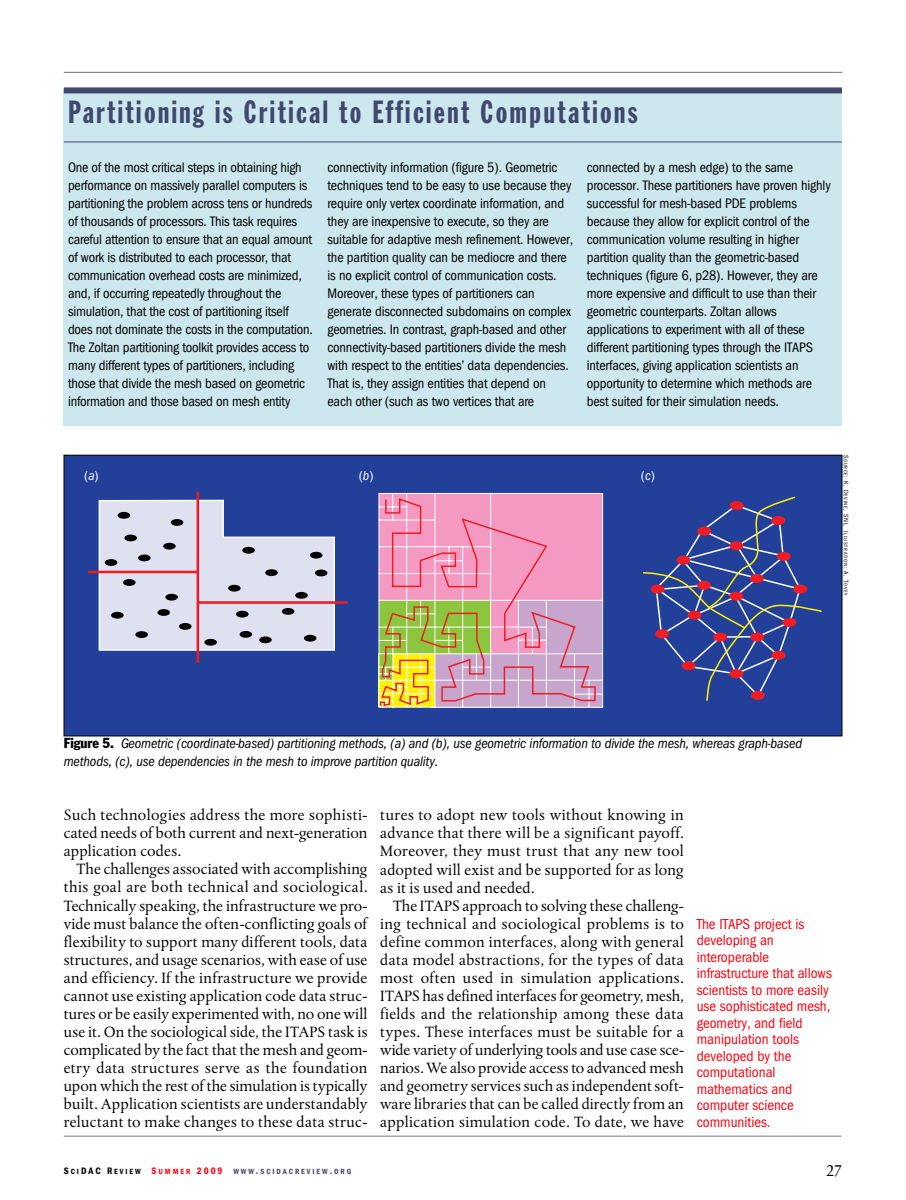
<style>
.page{position:relative;width:906px;height:1200px;background:#fff}
.page>*{position:absolute;margin:0;border:0;box-sizing:border-box;transform-origin:0 0}
.t1{font:31.5px "Franklin Gothic Extra Cond";letter-spacing:.08em;color:#3f486d}
.t2{font:16.5px "Albertina";color:#000}
.t3{font:15.75px/18px "Albertina";letter-spacing:.01em;color:#000;text-align:justify}
.t4{font:15px/16.5px "Franklin Got Cd Io P";color:#ff000f}
.t5{font:14.25px/18px "Franklin Got Cd Io P";letter-spacing:-.01em;color:#000}
.t6{font:italic 14.25px/18px "Franklin Got Cd Io P";letter-spacing:-.01em;color:#000}
.t7{font:13.5px "Franklin Got Cd Io P Book+AIUQAG";color:#fff}
.t8{font:600 7.8px "Franklin Got Cd Io P";letter-spacing:.25em;color:#3f486d}
.t9{font:5.4px "Franklin Got Cd Io P";letter-spacing:.125em;color:#000}
.s1{font-family:"Franklin Got Cd Io P Book Italic+LEFTPZ"}
.s2{font-size:6.75px}
.s3{font-family:"Franklin Gothic";font-style:normal;font-stretch:condensed}
.s4{font-size:9.75px;color:#000}
.s5{color:#000}
.s6{font-size:9.75px;color:#ff000f}
.s7{color:#ff000f}
.s8{font-size:9.75px}
</style>
<div class="page">
<hr style="left:64px;top:72px;width:778px;height:1px;background:#6e7192">
<hr style="left:64px;top:1135px;width:777px;height:1px;background:#6e7192">
<div style="left:64px;top:89px;width:778px;height:336px;background:#cce7ee"></div>
<hr style="left:64px;top:142px;width:778px;height:1px;background:#3f486d">
<div style="left:64px;top:87px;width:778px;height:6px;background:#3f486d"></div>
<div style="left:64px;top:455px;width:778px;height:280px;background:#223f99"></div>
<svg style="left:378px;top:492px;width:225px;height:216px;background:#d7abcd"></svg>
<svg style="left:379px;top:497px;width:217px;height:210px;background:#dea3a8"></svg>
<svg style="left:98px;top:499px;width:238px;height:152px;background:#c6cae2"></svg>
<hr style="left:88px;top:570px;width:109px;height:3px;background:#ee1d23">
<hr style="left:197px;top:601px;width:150px;height:2px;background:#ee1d23">
<hr style="left:196px;top:491px;width:3px;height:171px;background:#ee1d23">
<div style="left:118px;top:512px;width:12px;height:6px;background:#000;border-radius:50%"></div>
<div style="left:171px;top:519px;width:12px;height:6px;background:#000;border-radius:50%"></div>
<div style="left:163px;top:542px;width:13px;height:7px;background:#000;border-radius:50%"></div>
<div style="left:124px;top:534px;width:13px;height:7px;background:#000;border-radius:50%"></div>
<div style="left:105px;top:559px;width:12px;height:6px;background:#000;border-radius:50%"></div>
<div style="left:138px;top:554px;width:13px;height:7px;background:#000;border-radius:50%"></div>
<div style="left:123px;top:579px;width:13px;height:6px;background:#000;border-radius:50%"></div>
<svg style="left:165px;top:593px;width:13px;height:7px"></svg>
<div style="left:157px;top:609px;width:13px;height:6px;background:#000;border-radius:50%"></div>
<svg style="left:111px;top:611px;width:13px;height:7px"></svg>
<div style="left:135px;top:631px;width:13px;height:6px;background:#000;border-radius:50%"></div>
<div style="left:179px;top:623px;width:12px;height:6px;background:#000;border-radius:50%"></div>
<svg style="left:242px;top:546px;width:13px;height:7px"></svg>
<div style="left:265px;top:569px;width:13px;height:7px;background:#000;border-radius:50%"></div>
<div style="left:228px;top:584px;width:13px;height:7px;background:#000;border-radius:50%"></div>
<div style="left:282px;top:608px;width:12px;height:6px;background:#000;border-radius:50%"></div>
<svg style="left:295px;top:591px;width:13px;height:7px"></svg>
<div style="left:315px;top:569px;width:12px;height:7px;background:#000;border-radius:50%"></div>
<div style="left:310px;top:551px;width:12px;height:7px;background:#000;border-radius:50%"></div>
<div style="left:236px;top:610px;width:12px;height:7px;background:#000;border-radius:50%"></div>
<svg style="left:204px;top:638px;width:13px;height:7px"></svg>
<svg style="left:239px;top:630px;width:13px;height:7px"></svg>
<div style="left:259px;top:636px;width:13px;height:7px;background:#000;border-radius:50%"></div>
<div style="left:304px;top:634px;width:12px;height:7px;background:#000;border-radius:50%"></div>
<svg style="left:643px;top:496px;width:179px;height:205px"></svg>
<h1 class="t1" style="left:68px;top:101px;width:571px">Partitioning is Critical to Efficient Computations</h1>
<p class="t5" style="left:68px;top:158px;width:246px">One of the most critical steps in obtaining high performance on massively parallel computers is partitioning the problem across tens or hundreds of thousands of processors. This task requires careful attention to ensure that an equal amount of work is distributed to each processor, that communication overhead costs are minimized, and, if occurring repeatedly throughout the simulation, that the cost of partitioning itself does not dominate the costs in the computation.<br>The Zoltan partitioning toolkit provides access to many different types of partitioners, including those that divide the mesh based on geometric information and those based on mesh entity</p>
<p class="t5" style="left:327px;top:158px;width:247px">connectivity information (figure 5). Geometric techniques tend to be easy to use because they require only vertex coordinate information, and they are inexpensive to execute, so they are suitable for adaptive mesh refinement. However, the partition quality can be mediocre and there is no explicit control of communication costs.<br>Moreover, these types of partitioners can generate disconnected subdomains on complex geometries. In contrast, graph-based and other connectivity-based partitioners divide the mesh with respect to the entities’ data dependencies.<br>That is, they assign entities that depend on each other (such as two vertices that are</p>
<p class="t5" style="left:587px;top:158px;width:245px">connected by a mesh edge) to the same processor. These partitioners have proven highly successful for mesh-based PDE problems because they allow for explicit control of the communication volume resulting in higher partition quality than the geometric-based techniques (figure 6, p28). However, they are more expensive and difficult to use than their geometric counterparts. Zoltan allows applications to experiment with all of these different partitioning types through the ITAPS interfaces, giving application scientists an opportunity to determine which methods are best suited for their simulation needs.</p>
<p class="t7" style="left:84px;top:467px;width:16px">(<span class="s1">a</span>)</p>
<p class="t7" style="left:359px;top:467px;width:16px">(<span class="s1">b</span>)</p>
<p class="t7" style="left:641px;top:467px;width:16px">(<span class="s1">c</span>)</p>
<p class="t9" style="left:849px;top:455px;width:142px;rotate:90deg"><span class="s2">S</span>OURCE<span class="s2">: K. D</span>EVINE<span class="s2">, SNL I</span>LLUSTRATION<span class="s2">: A. T</span>OVEY</p>
<p class="t6" style="left:64px;top:734px;width:740px"><span class="s3">Figure 5.</span> Geometric (coordinate-based) partitioning methods, (a) and (b), use geometric information to divide the mesh, whereas graph-based methods, (c), use dependencies in the mesh to improve partition quality.</p>
<p class="t3" style="left:64px;top:807px;width:305px">Such technologies address the more sophisti&shy;cated needs of both current and next-generation application codes.</p>
<p class="t3" style="left:64px;top:861px;width:305px;text-indent:13px">The challenges associated with accomplishing this goal are both technical and sociological.<br>Technically speaking, the infrastructure we pro&shy;vide must balance the often-conflicting goals of flexibility to support many different tools, data structures, and usage scenarios, with ease of use and efficiency. If the infrastructure we provide cannot use existing application code data struc&shy;tures or be easily experimented with, no one will use it. On the sociological side, the ITAPS task is complicated by the fact that the mesh and geom&shy;etry data structures serve as the foundation upon which the rest of the simulation is typically built. Application scientists are understandably reluctant to make changes to these data struc-</p>
<p class="t3" style="left:380px;top:807px;width:305px">tures to adopt new tools without knowing in advance that there will be a significant payoff.<br>Moreover, they must trust that any new tool adopted will exist and be supported for as long as it is used and needed.</p>
<p class="t3" style="left:380px;top:897px;width:305px;text-indent:13px">The ITAPS approach to solving these challeng&shy;ing technical and sociological problems is to define common interfaces, along with general data model abstractions, for the types of data most often used in simulation applications.<br>ITAPS has defined interfaces for geometry, mesh, fields and the relationship among these data types. These interfaces must be suitable for a wide variety of underlying tools and use case sce&shy;narios. We also provide access to advanced mesh and geometry services such as independent soft&shy;ware libraries that can be called directly from an application simulation code. To date, we have</p>
<p class="t4" style="left:696px;top:914px;width:137px">The ITAPS project is developing an interoperable infrastructure that allows scientists to more easily use sophisticated mesh, geometry, and field manipulation tools developed by the computational mathematics and computer science communities.</p>
<p class="t8" style="left:64px;top:1166px;width:289px"><span class="s4">S</span><span class="s5">CI</span><span class="s4">DAC R</span><span class="s5">EVIEW</span> <span class="s6">S</span><span class="s7">UMMER</span> <span class="s6">2009</span> WWW<span class="s8">.</span>SCIDACREVIEW<span class="s8">.</span>ORG</p>
<p class="t2" style="left:825px;top:1163px;width:18px">27</p>
</div>
